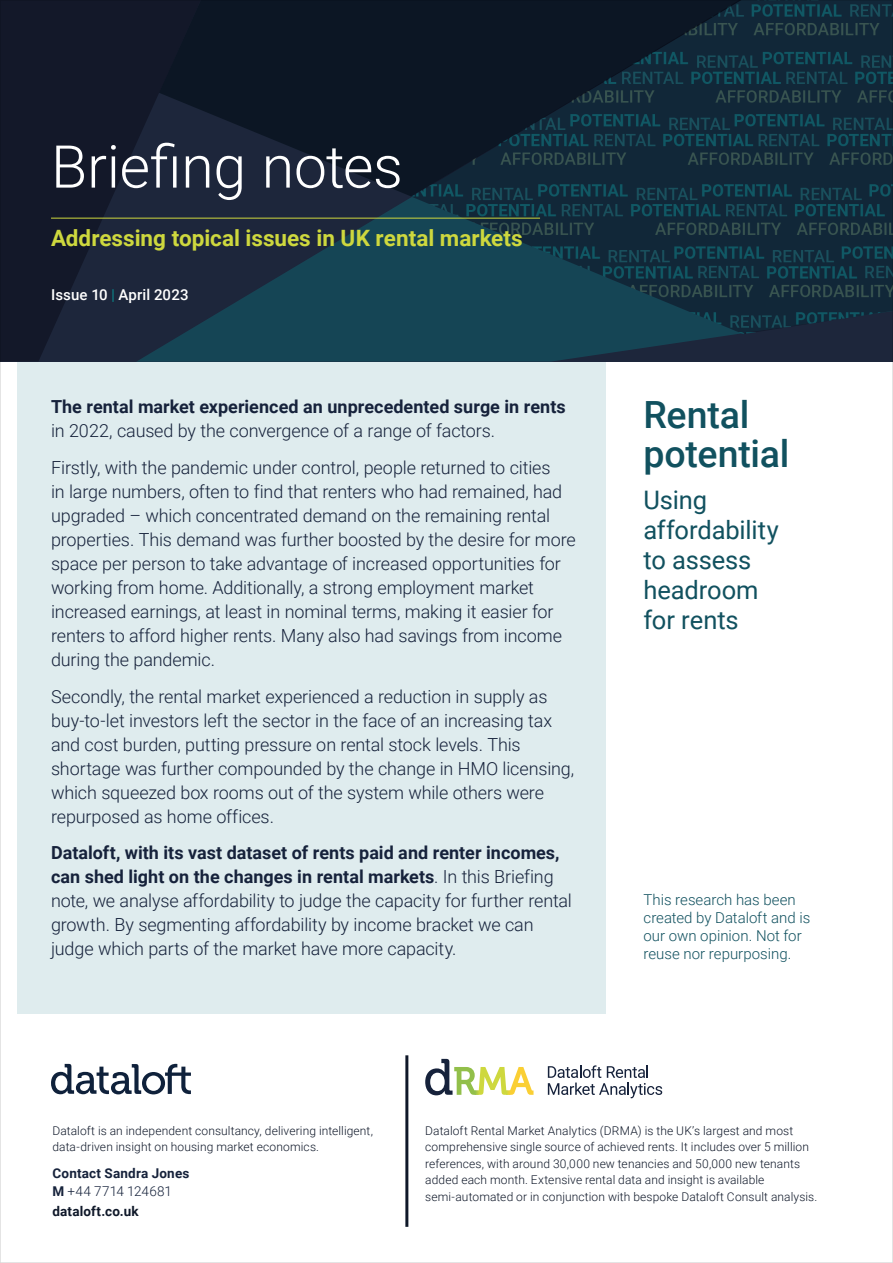
<style>
.page{position:relative;width:893px;height:1263px;background:#fff}
.page>*{position:absolute;margin:0;border:0;box-sizing:border-box;transform-origin:0 0}
.t1{font:300 59.1px "Roboto";letter-spacing:-.005em;color:#fff}
.t2{font:500 37.5px/39px "Roboto";letter-spacing:-.005em;color:#11515f}
.t3{font:25.5px/30px "Roboto";letter-spacing:-.005em;color:#11515f}
.t4{font:700 22.5px "Roboto";color:#ced83e}
.t5{font:300 18px/24px "Roboto";letter-spacing:-.01em;color:#16223b}
.t6{font:700 18px "Roboto";color:#16223b}
.t7{font:300 15px/18px "Roboto";color:#11515f}
.t8{font:500 15px "Roboto";letter-spacing:.01em;color:#fff}
.t9{font:700 13.5px/18.1px "Roboto";letter-spacing:.015em;color:#16223b}
.t10{font:700 13.5px "Roboto";letter-spacing:.015em;color:#0f1829}
.t11{font:300 12px/16.5px "Roboto";letter-spacing:.01em;color:#0f1829}
.s1{font-weight:300;color:#04aaa8}
.s2{font-weight:700}
.s3{font-weight:300}
</style>
<div class="page">
<div style="left:17px;top:361px;width:589px;height:653px;background:#dfecee"></div>
<svg style="left:3px;top:3px;width:133px;height:358px;background:#151b2c"></svg>
<svg style="left:136px;top:3px;width:754px;height:359px;background:#193346"></svg>
<img style="left:411px;top:3px;width:479px;height:331px">
<svg style="left:159px;top:3px;width:724px;height:193px;background:#102231"></svg>
<svg style="left:51px;top:1064px;width:140px;height:30px"></svg>
<hr style="left:51px;top:218px;width:489px;height:1px;background:#ced83e">
<svg style="left:548px;top:1065px;width:114px;height:33px"></svg>
<svg style="left:425px;top:1059px;width:108px;height:36px"></svg>
<hr style="left:405px;top:1055px;width:3px;height:172px;background:#0f1829">
<h1 class="t1" style="left:51px;top:125px;width:353px">Briefing notes</h1>
<p class="t4" style="left:51px;top:222px;width:473px">Addressing topical issues in UK rental markets</p>
<p class="t8" style="left:51px;top:285px;width:139px">Issue 10 <span class="s1">|</span> April 2023</p>
<p class="t6" style="left:51px;top:394px;width:516px">The rental market experienced an unprecedented surge in rents</p>
<p class="t5" style="left:51px;top:412px;width:501px;line-height:36.8px">in 2022, caused by the convergence of a range of factors.<br>Firstly, with the pandemic under control, people returned to cities</p>
<p class="t5" style="left:51px;top:479px;width:526px">in large numbers, often to find that renters who had remained, had upgraded – which concentrated demand on the remaining rental properties. This demand was further boosted by the desire for more space per person to take advantage of increased opportunities for working from home. Additionally, a strong employment market increased earnings, at least in nominal terms, making it easier for renters to afford higher rents. Many also had savings from income during the pandemic.</p>
<p class="t5" style="left:51px;top:684px;width:525px">Secondly, the rental market experienced a reduction in supply as buy-to-let investors left the sector in the face of an increasing tax and cost burden, putting pressure on rental stock levels. This shortage was further compounded by the change in HMO licensing, which squeezed box rooms out of the system while others were repurposed as home offices.</p>
<p class="t5" style="left:51px;top:840px;width:522px"><span class="s2">Dataloft, with its vast dataset of rents paid and renter incomes, can shed light on the changes in rental markets</span>. In this Briefing note, we analyse affordability to judge the capacity for further rental growth. By segmenting affordability by income bracket we can judge which parts of the market have more capacity.</p>
<h2 class="t2" style="left:643px;top:394px;width:147px">Rental potential</h2>
<h3 class="t3" style="left:643px;top:484px;width:137px">Using affordability to assess headroom for rents</h3>
<p class="t7" style="left:643px;top:890px;width:168px">This research has been created by Dataloft and is our own opinion. Not for reuse nor repurposing.</p>
<p class="t11" style="left:52px;top:1122px;width:322px">Dataloft is an independent consultancy, delivering intelligent, data-driven insight on housing market economics.</p>
<p class="t9" style="left:52px;top:1164px;width:138px">Contact Sandra Jones<br>M <span class="s3">+44 7714 124681</span></p>
<p class="t10" style="left:52px;top:1202px;width:88px">dataloft.co.uk</p>
<p class="t11" style="left:425px;top:1122px;width:394px">Dataloft Rental Market Analytics (DRMA) is the UK’s largest and most comprehensive single source of achieved rents. It includes over 5 million references, with around 30,000 new tenancies and 50,000 new tenants added each month. Extensive rental data and insight is available semi-automated or in conjunction with bespoke Dataloft Consult analysis.</p>
</div>
